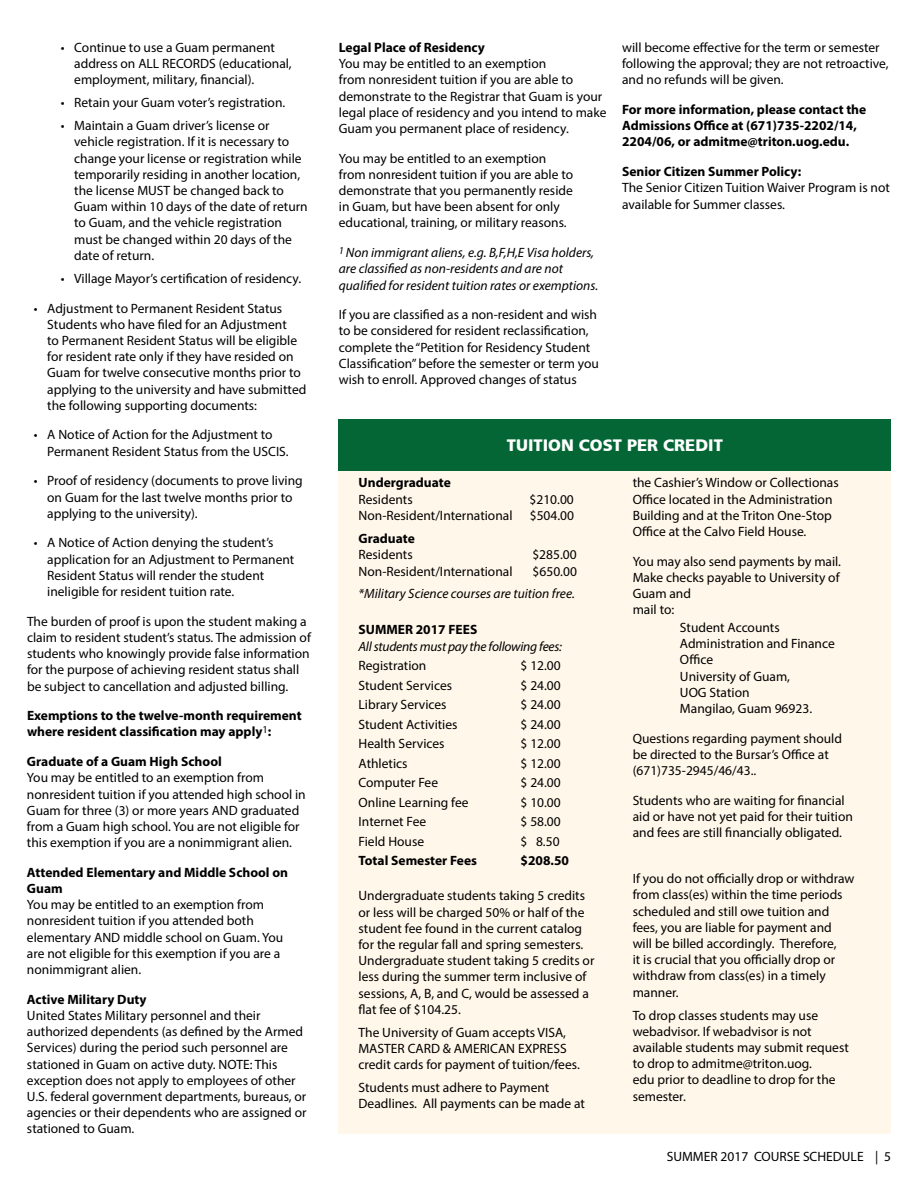
<style>
.page{position:relative;width:918px;height:1188px;background:#fff}
.page>*{position:absolute;margin:0;border:0;box-sizing:border-box;transform-origin:0 0}
.t1{font:900 16.5px "Frutiger CE";color:#fff}
.t2{font:13.5px/16.2px "Myriad Pro";color:#000}
.t3{font:700 13.5px/16.2px "Myriad Pro";color:#000}
.t4{font:italic 13.5px/16.2px "Myriad Pro";color:#000}
.t5{font:italic 13.5px "Myriad Pro";letter-spacing:-.02em;color:#000}
</style>
<div class="page">
<div style="left:339px;top:471px;width:552px;height:663px;background:#fff7ea"></div>
<div style="left:339px;top:419px;width:552px;height:52px;background:#046635"></div>
<p class="t2" style="left:74px;top:39px;width:219px;text-indent:-14px">• Continue to use a Guam permanent address on ALL RECORDS (educational, employment, military, financial).</p>
<p class="t2" style="left:61px;top:94px;width:226px">• Retain your Guam voter’s registration.</p>
<p class="t2" style="left:74px;top:117px;width:235px;text-indent:-14px">• Maintain a Guam driver’s license or vehicle registration. If it is necessary to change your license or registration while temporarily residing in another location, the license MUST be changed back to Guam within 10 days of the date of return to Guam, and the vehicle registration must be changed within 20 days of the date of return.</p>
<p class="t2" style="left:61px;top:270px;width:242px">• Village Mayor’s certification of residency.</p>
<p class="t2" style="left:47px;top:300px;width:261px;text-indent:-14px">• Adjustment to Permanent Resident Status Students who have filed for an Adjustment<br>to Permanent Resident Status will be eligible for resident rate only if they have resided on Guam for twelve consecutive months prior to applying to the university and have submitted the following supporting documents:</p>
<p class="t2" style="left:47px;top:427px;width:243px;text-indent:-14px">• A Notice of Action for the Adjustment to<br>Permanent Resident Status from the USCIS.</p>
<p class="t2" style="left:47px;top:472px;width:257px;text-indent:-14px">• Proof of residency (documents to prove living on Guam for the last twelve months prior to applying to the university).</p>
<p class="t2" style="left:47px;top:535px;width:249px;text-indent:-14px">• A Notice of Action denying the student’s application for an Adjustment to Permanent Resident Status will render the student ineligible for resident tuition rate.</p>
<p class="t2" style="left:27px;top:613px;width:285px">The burden of proof is upon the student making a claim to resident student’s status. The admission of students who knowingly provide false information for the purpose of achieving resident status shall be subject to cancellation and adjusted billing.</p>
<p class="t3" style="left:27px;top:707px;width:276px">Exemptions to the twelve-month requirement where resident classification may apply<sup>1</sup>:</p>
<p class="t3" style="left:27px;top:753px;width:196px">Graduate of a Guam High School</p>
<p class="t2" style="left:27px;top:769px;width:280px">You may be entitled to an exemption from nonresident tuition if you attended high school in Guam for three (3) or more years AND graduated from a Guam high school. You are not eligible for this exemption if you are a nonimmigrant alien.</p>
<p class="t3" style="left:27px;top:864px;width:263px">Attended Elementary and Middle School on<br>Guam</p>
<p class="t2" style="left:27px;top:896px;width:258px">You may be entitled to an exemption from nonresident tuition if you attended both elementary AND middle school on Guam. You are not eligible for this exemption if you are a nonimmigrant alien.</p>
<p class="t3" style="left:27px;top:991px;width:121px">Active Military Duty</p>
<p class="t2" style="left:27px;top:1007px;width:281px">United States Military personnel and their authorized dependents (as defined by the Armed Services) during the period such personnel are stationed in Guam on active duty. NOTE: This exception does not apply to employees of other U.S. federal government departments, bureaus, or agencies or their dependents who are assigned or stationed to Guam.</p>
<p class="t3" style="left:339px;top:39px;width:148px">Legal Place of Residency</p>
<p class="t2" style="left:339px;top:55px;width:269px">You may be entitled to an exemption<br>from nonresident tuition if you are able to demonstrate to the Registrar that Guam is your legal place of residency and you intend to make Guam you permanent place of residency.</p>
<p class="t2" style="left:339px;top:150px;width:236px">You may be entitled to an exemption from nonresident tuition if you are able to demonstrate that you permanently reside in Guam, but have been absent for only educational, training, or military reasons.</p>
<p class="t4" style="left:339px;top:244px;width:261px"><sup>1</sup> Non immigrant aliens, e.g. B,F,H,E Visa holders, are classified as non-residents and are not qualified for resident tuition rates or exemptions.</p>
<p class="t2" style="left:339px;top:306px;width:262px">If you are classified as a non-resident and wish to be considered for resident reclassification, complete the “Petition for Residency Student Classification” before the semester or term you wish to enroll. Approved changes of status</p>
<p class="t2" style="left:622px;top:39px;width:268px">will become effective for the term or semester following the approval; they are not retroactive, and no refunds will be given.</p>
<p class="t3" style="left:622px;top:101px;width:246px">For more information, please contact the<br>Admissions Office at (671)735-2202/14,<br>2204/06, or admitme@triton.uog.edu.</p>
<p class="t3" style="left:622px;top:163px;width:181px">Senior Citizen Summer Policy:</p>
<p class="t2" style="left:622px;top:180px;width:269px">The Senior Citizen Tuition Waiver Program is not available for Summer classes.</p>
<p class="t1" style="left:507px;top:435px;width:217px">TUITION COST PER CREDIT</p>
<p class="t3" style="left:359px;top:474px;width:94px">Undergraduate</p>
<p class="t2" style="left:359px;top:491px;width:56px">Residents</p>
<p class="t2" style="left:530px;top:491px;width:46px">$210.00</p>
<p class="t2" style="left:359px;top:508px;width:156px">Non-Resident/International</p>
<p class="t2" style="left:530px;top:508px;width:46px">$504.00</p>
<p class="t3" style="left:359px;top:530px;width:58px">Graduate</p>
<p class="t2" style="left:359px;top:547px;width:56px">Residents</p>
<p class="t2" style="left:532px;top:547px;width:46px">$285.00</p>
<p class="t2" style="left:359px;top:563px;width:156px">Non-Resident/International</p>
<p class="t2" style="left:533px;top:563px;width:46px">$650.00</p>
<p class="t4" style="left:359px;top:586px;width:218px">*Military Science courses are tuition free.</p>
<p class="t3" style="left:359px;top:621px;width:120px">SUMMER 2017 FEES</p>
<p class="t5" style="left:359px;top:638px;width:205px">All students must pay the following fees:</p>
<p class="t2" style="left:359px;top:657px;width:69px">Registration</p>
<p class="t2" style="left:521px;top:657px;width:42px">$ 12.00</p>
<p class="t2" style="left:359px;top:677px;width:95px">Student Services</p>
<p class="t2" style="left:521px;top:677px;width:42px">$ 24.00</p>
<p class="t2" style="left:359px;top:696px;width:90px">Library Services</p>
<p class="t2" style="left:521px;top:696px;width:42px">$ 24.00</p>
<p class="t2" style="left:359px;top:716px;width:101px">Student Activities</p>
<p class="t2" style="left:521px;top:716px;width:42px">$ 24.00</p>
<p class="t2" style="left:359px;top:735px;width:88px">Health Services</p>
<p class="t2" style="left:521px;top:735px;width:42px">$ 12.00</p>
<p class="t2" style="left:359px;top:755px;width:51px">Athletics</p>
<p class="t2" style="left:521px;top:755px;width:42px">$ 12.00</p>
<p class="t2" style="left:359px;top:774px;width:81px">Computer Fee</p>
<p class="t2" style="left:521px;top:774px;width:42px">$ 24.00</p>
<p class="t2" style="left:359px;top:794px;width:112px">Online Learning fee</p>
<p class="t2" style="left:521px;top:794px;width:42px">$ 10.00</p>
<p class="t2" style="left:359px;top:813px;width:69px">Internet Fee</p>
<p class="t2" style="left:521px;top:813px;width:42px">$ 58.00</p>
<p class="t2" style="left:359px;top:833px;width:67px">Field House</p>
<p class="t2" style="left:521px;top:833px;width:41px">$ 8.50</p>
<p class="t3" style="left:359px;top:852px;width:120px">Total Semester Fees</p>
<p class="t3" style="left:521px;top:852px;width:50px">$208.50</p>
<p class="t2" style="left:359px;top:888px;width:237px">Undergraduate students taking 5 credits or less will be charged 50% or half of the student fee found in the current catalog for the regular fall and spring semesters.<br>Undergraduate student taking 5 credits or less during the summer term inclusive of sessions, A, B, and C, would be assessed a flat fee of $104.25.</p>
<p class="t2" style="left:359px;top:1024px;width:223px">The University of Guam accepts VISA,<br>MASTER CARD &amp; AMERICAN EXPRESS credit cards for payment of tuition/fees.</p>
<p class="t2" style="left:359px;top:1079px;width:228px">Students must adhere to Payment<br>Deadlines. All payments can be made at</p>
<p class="t2" style="left:633px;top:475px;width:208px">the Cashier’s Window or Collectionas Office located in the Administration Building and at the Triton One-Stop Office at the Calvo Field House.</p>
<p class="t2" style="left:633px;top:553px;width:210px">You may also send payments by mail.<br>Make checks payable to University of<br>Guam and<br>mail to:</p>
<p class="t2" style="left:680px;top:619px;width:156px">Student Accounts<br>Administration and Finance<br>Office<br>University of Guam,<br>UOG Station<br>Mangilao, Guam 96923.</p>
<p class="t2" style="left:633px;top:730px;width:211px">Questions regarding payment should be directed to the Bursar’s Office at (671)735-2945/46/43..</p>
<p class="t2" style="left:633px;top:792px;width:222px">Students who are waiting for financial aid or have not yet paid for their tuition and fees are still financially obligated.</p>
<p class="t2" style="left:633px;top:870px;width:223px">If you do not officially drop or withdraw from class(es) within the time periods scheduled and still owe tuition and fees, you are liable for payment and will be billed accordingly. Therefore,<br>it is crucial that you officially drop or withdraw from class(es) in a timely manner.</p>
<p class="t2" style="left:633px;top:1007px;width:218px">To drop classes students may use webadvisor. If webadvisor is not available students may submit request to drop to admitme@triton.uog.<br>edu prior to deadline to drop for the semester.</p>
<p class="t2" style="left:667px;top:1148px;width:226px">SUMMER 2017 COURSE SCHEDULE | 5</p>
</div>
